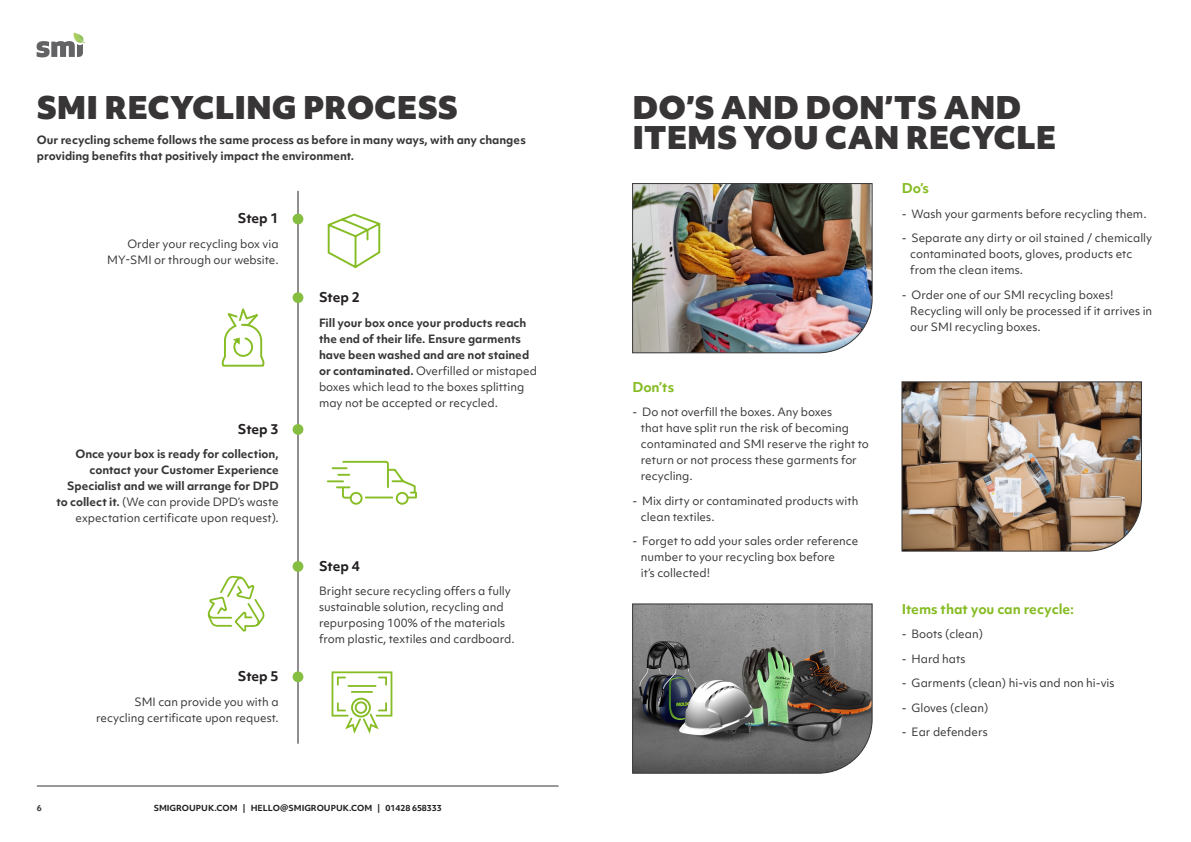
<style>
.page{position:relative;width:1191px;height:842px;background:#fff}
.page>*{position:absolute;margin:0;border:0;box-sizing:border-box;transform-origin:0 0}
.Page_title{font:900 30px/30px "Objektiv Mk 1";color:#373536}
.Body_on_white{font:700 13px "Objektiv Mk 1";color:#86bc24}
.Subheading{font:700 13px "Objektiv Mk 1";letter-spacing:-.005em;color:#231f20}
.Body_on_white-2{font:11px/16px "Objektiv Mk 1";color:#373536}
.Body_on_white-3{font:700 11px/16px "Objektiv Mk 1";color:#373536}
.t1{font:700 8px "Objektiv Mk 1";color:#231f20}
.t2{font:700 8px "Objektiv Mk 1";color:#373536}
.s1{font-weight:400}
</style>
<div class="page">
<svg style="left:36px;top:32px;width:49px;height:26px"></svg>
<hr style="left:37px;top:786px;width:521px;height:1px;background:#373536">
<hr style="left:298px;top:191px;width:1px;height:553px;background:#231f20">
<div style="left:292px;top:214px;width:11px;height:10px;background:#85be40;border-radius:50%"></div>
<div style="left:292px;top:292px;width:11px;height:11px;background:#85be40;border-radius:50%"></div>
<div style="left:292px;top:424px;width:11px;height:11px;background:#85be40;border-radius:50%"></div>
<div style="left:292px;top:561px;width:11px;height:11px;background:#85be40;border-radius:50%"></div>
<div style="left:292px;top:671px;width:11px;height:11px;background:#85be40;border-radius:50%"></div>
<svg style="left:327px;top:213px;width:54px;height:56px"></svg>
<svg style="left:221px;top:308px;width:44px;height:59px"></svg>
<svg style="left:328px;top:460px;width:89px;height:45px"></svg>
<svg style="left:207px;top:575px;width:57px;height:57px"></svg>
<svg style="left:331px;top:671px;width:62px;height:63px"></svg>
<div style="left:351px;top:698px;width:20px;height:19px;border:2px solid #86bc24;border-radius:50%"></div>
<div style="left:355px;top:701px;width:12px;height:13px;border:2px solid #86bc24;border-radius:50%"></div>
<img style="left:632px;top:183px;width:240px;height:170px">
<img style="left:901px;top:381px;width:241px;height:171px">
<svg style="left:632px;top:603px;width:240px;height:171px;background:#727471"></svg>
<p class="Page_title" style="left:37px;top:92px;width:422px">SMI RECYCLING PROCESS</p>
<p class="Body_on_white-3" style="left:37px;top:132px;width:490px">Our recycling scheme follows the same process as before in many ways, with any changes providing benefits that positively impact the environment.</p>
<p class="Subheading" style="left:238px;top:209px;width:42px">Step 1</p>
<p class="Body_on_white-2" style="left:107px;top:236px;width:173px;text-align:right">Order your recycling box via<br>MY-SMI or through our website.</p>
<p class="Subheading" style="left:238px;top:420px;width:42px">Step 3</p>
<p class="Body_on_white-3" style="left:57px;top:446px;width:224px;text-align:right">Once your box is ready for collection, contact your Customer Experience Specialist and we will arrange for DPD to collect it. <span class="s1">(We can provide DPD’s waste expectation certificate upon request).</span></p>
<p class="Subheading" style="left:238px;top:667px;width:42px">Step 5</p>
<p class="Body_on_white-2" style="left:96px;top:694px;width:184px;text-align:right">SMI can provide you with a recycling certificate upon request.</p>
<p class="Subheading" style="left:319px;top:288px;width:42px">Step 2</p>
<p class="Body_on_white-3" style="left:319px;top:314px;width:220px">Fill your box once your products reach the end of their life. Ensure garments have been washed and are not stained or contaminated. <span class="s1">Overfilled or mistaped boxes which lead to the boxes splitting may not be accepted or recycled.</span></p>
<p class="Subheading" style="left:319px;top:557px;width:42px">Step 4</p>
<p class="Body_on_white-2" style="left:319px;top:583px;width:197px">Bright secure recycling offers a fully sustainable solution, recycling and repurposing 100% of the materials from plastic, textiles and cardboard.</p>
<p class="t2" style="left:37px;top:802px;width:6px">6</p>
<p class="t1" style="left:154px;top:802px;width:290px">SMIGROUPUK.COM | HELLO@SMIGROUPUK.COM | 01428 658333</p>
<p class="Page_title" style="left:632px;top:92px;width:425px">DO’S AND DON’TS AND<br>ITEMS YOU CAN RECYCLE</p>
<p class="Body_on_white" style="left:901px;top:179px;width:29px">Do’s</p>
<p class="Body_on_white-2" style="left:901px;top:205px;width:246px">- Wash your garments before recycling them.</p>
<p class="Body_on_white-2" style="left:910px;top:230px;width:243px;text-indent:-9px">- Separate any dirty or oil stained / chemically contaminated boots, gloves, products etc from the clean items.</p>
<p class="Body_on_white-2" style="left:910px;top:286px;width:243px;text-indent:-9px">- Order one of our SMI recycling boxes!<br>Recycling will only be processed if it arrives in our SMI recycling boxes.</p>
<p class="Body_on_white" style="left:632px;top:377px;width:43px">Don’ts</p>
<p class="Body_on_white-2" style="left:641px;top:404px;width:230px;text-indent:-9px">- Do not overfill the boxes. Any boxes<br>that have split run the risk of becoming contaminated and SMI reserve the right to return or not process these garments for recycling.</p>
<p class="Body_on_white-2" style="left:641px;top:492px;width:219px;text-indent:-9px">- Mix dirty or contaminated products with clean textiles.</p>
<p class="Body_on_white-2" style="left:641px;top:533px;width:219px;text-indent:-9px">- Forget to add your sales order reference number to your recycling box before<br>it’s collected!</p>
<p class="Body_on_white" style="left:901px;top:599px;width:174px">Items that you can recycle:</p>
<p class="Body_on_white-2" style="left:901px;top:626px;width:83px">- Boots (clean)</p>
<p class="Body_on_white-2" style="left:901px;top:650px;width:65px">- Hard hats</p>
<p class="Body_on_white-2" style="left:901px;top:675px;width:214px">- Garments (clean) hi-vis and non hi-vis</p>
<p class="Body_on_white-2" style="left:901px;top:699px;width:88px">- Gloves (clean)</p>
<p class="Body_on_white-2" style="left:901px;top:724px;width:87px">- Ear defenders</p>
</div>
